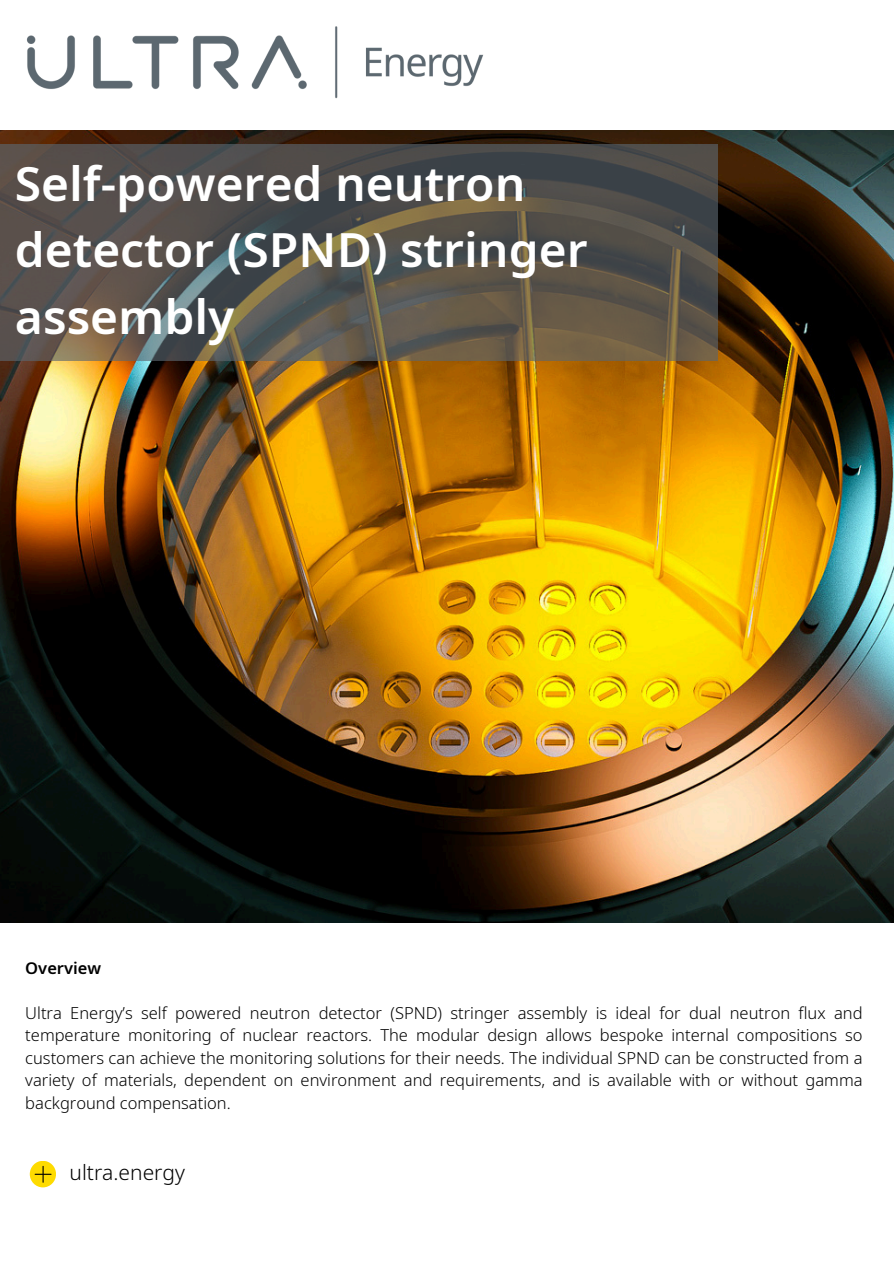
<style>
.page{position:relative;width:894px;height:1264px;background:#fff}
.page>*{position:absolute;margin:0;border:0;box-sizing:border-box;transform-origin:0 0}
.t1{font:600 48px/66.3px "Noto Sans";color:#fff}
.t2{font:300 21px "Noto Sans";color:#000}
.t3{font:300 16.5px/22.5px "Noto Sans";color:#000;text-align:justify}
.t4{font:600 16.5px "Noto Sans";color:#000}
</style>
<div class="page">
<svg style="left:30px;top:1160px;width:26px;height:27px"></svg>
<svg style="left:35px;top:1165px;width:17px;height:17px"></svg>
<img style="left:27px;top:26px;width:456px;height:73px">
<img style="left:0;top:130px;width:893px;height:792px">
<svg style="left:0;top:144px;width:717px;height:217px"></svg>
<p class="t1" style="left:15px;top:149px;width:574px">Self-powered neutron detector (SPND) stringer assembly</p>
<h3 class="t4" style="left:25px;top:956px;width:77px">Overview</h3>
<p class="t3" style="left:25px;top:1001px;width:838px">Ultra Energy’s self powered neutron detector (SPND) stringer assembly is ideal for dual neutron flux and temperature monitoring of nuclear reactors. The modular design allows bespoke internal compositions so customers can achieve the monitoring solutions for their needs. The individual SPND can be constructed from a variety of materials, dependent on environment and requirements, and is available with or without gamma background compensation.</p>
<h1 class="t2" style="left:69px;top:1157px;width:117px">ultra.energy</h1>
</div>
